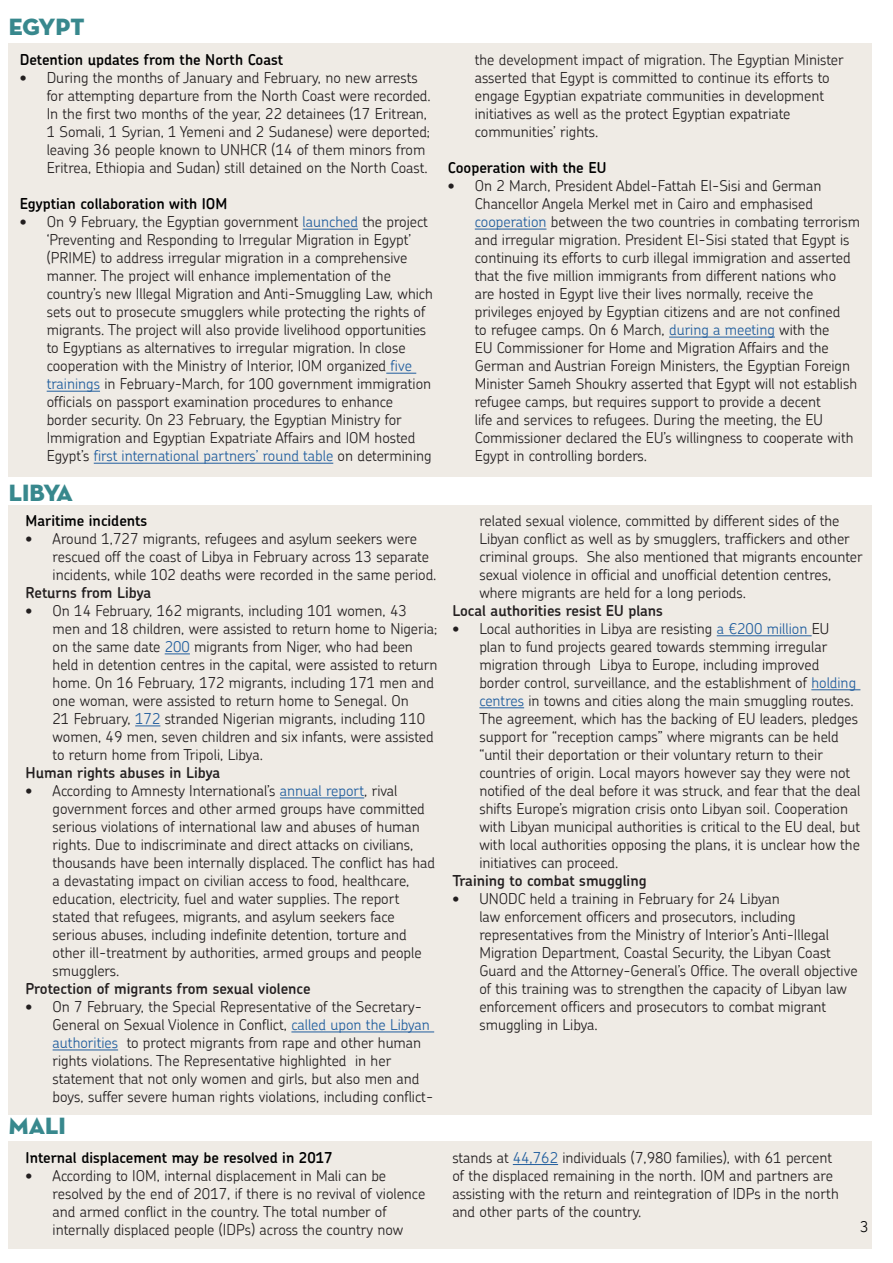
<style>
.page{position:relative;width:893px;height:1263px;background:#fff}
.page>*{position:absolute;margin:0;border:0;box-sizing:border-box;transform-origin:0 0}
.t1{font:24px "Neutra Disp Titling";color:#38888d}
.t2{font:300 15px/18px "Chevin";color:#231f20}
.t3{font:600 15px "Chevin";color:#000}
.t4{font:600 15px "Chevin";color:#231f20}
.t5{font:300 15px "Chevin";color:#000}
.s1{color:#215e9e}
</style>
<div class="page">
<div style="left:9px;top:43px;width:863px;height:433px;background:#efebe5"></div>
<hr style="left:303px;top:229px;width:55px;height:1px;background:#215e9e">
<hr style="left:386px;top:373px;width:30px;height:1px;background:#215e9e">
<hr style="left:47px;top:391px;width:53px;height:1px;background:#215e9e">
<hr style="left:94px;top:463px;width:239px;height:1px;background:#215e9e">
<hr style="left:475px;top:229px;width:71px;height:1px;background:#215e9e">
<hr style="left:669px;top:337px;width:106px;height:1px;background:#215e9e">
<div style="left:9px;top:505px;width:863px;height:610px;background:#efebe5"></div>
<svg style="left:165px;top:654px;width:25px;height:1px"></svg>
<svg style="left:135px;top:726px;width:25px;height:1px"></svg>
<hr style="left:280px;top:798px;width:84px;height:1px;background:#215e9e">
<hr style="left:291px;top:1032px;width:143px;height:1px;background:#215e9e">
<hr style="left:53px;top:1050px;width:65px;height:1px;background:#215e9e">
<hr style="left:717px;top:635px;width:95px;height:1px;background:#215e9e">
<hr style="left:811px;top:689px;width:49px;height:1px;background:#215e9e">
<hr style="left:479px;top:707px;width:45px;height:1px;background:#215e9e">
<div style="left:9px;top:1141px;width:863px;height:108px;background:#efebe5"></div>
<hr style="left:513px;top:1164px;width:45px;height:1px;background:#215e9e">
<h1 class="t1" style="left:9px;top:12px;width:77px">EGYPT</h1>
<p class="t3" style="left:20px;top:50px;width:265px">Detention updates from the North Coast</p>
<p class="t2" style="left:47px;top:68px;width:386px;text-indent:-27px">• During the months of January and February, no new arrests for attempting departure from the North Coast were recorded.<br>In the first two months of the year, 22 detainees (17 Eritrean, 1 Somali, 1 Syrian, 1 Yemeni and 2 Sudanese) were deported; leaving 36 people known to UNHCR (14 of them minors from Eritrea, Ethiopia and Sudan) still detained on the North Coast.</p>
<p class="t3" style="left:20px;top:194px;width:209px">Egyptian collaboration with IOM</p>
<p class="t2" style="left:47px;top:212px;width:388px;text-indent:-27px">• On 9 February, the Egyptian government <span class="s1">launched</span> the project ‘Preventing and Responding to Irregular Migration in Egypt’ (PRIME) to address irregular migration in a comprehensive manner. The project will enhance implementation of the country’s new Illegal Migration and Anti-Smuggling Law, which sets out to prosecute smugglers while protecting the rights of migrants. The project will also provide livelihood opportunities to Egyptians as alternatives to irregular migration. In close cooperation with the Ministry of Interior, IOM organized <span class="s1">five trainings</span> in February-March, for 100 government immigration officials on passport examination procedures to enhance border security. On 23 February, the Egyptian Ministry for Immigration and Egyptian Expatriate Affairs and IOM hosted Egypt’s <span class="s1">first international partners’ round table</span> on determining</p>
<h1 class="t1" style="left:9px;top:477px;width:66px">LIBYA</h1>
<p class="t3" style="left:26px;top:511px;width:123px">Maritime incidents</p>
<p class="t2" style="left:53px;top:529px;width:386px;text-indent:-27px">• Around 1,727 migrants, refugees and asylum seekers were rescued off the coast of Libya in February across 13 separate incidents, while 102 deaths were recorded in the same period.</p>
<p class="t4" style="left:26px;top:583px;width:127px">Returns from Libya</p>
<p class="t2" style="left:53px;top:601px;width:386px;text-indent:-27px">• On 14 February, 162 migrants, including 101 women, 43 men and 18 children, were assisted to return home to Nigeria; on the same date <span class="s1">200</span> migrants from Niger, who had been held in detention centres in the capital, were assisted to return home. On 16 February, 172 migrants, including 171 men and one woman, were assisted to return home to Senegal. On<br>21 February, <span class="s1">172</span> stranded Nigerian migrants, including 110 women, 49 men, seven children and six infants, were assisted to return home from Tripoli, Libya.</p>
<p class="t4" style="left:26px;top:763px;width:196px">Human rights abuses in Libya</p>
<p class="t2" style="left:53px;top:781px;width:384px;text-indent:-27px">• According to Amnesty International’s <span class="s1">annual report</span>, rival government forces and other armed groups have committed serious violations of international law and abuses of human rights. Due to indiscriminate and direct attacks on civilians, thousands have been internally displaced. The conflict has had a devastating impact on civilian access to food, healthcare, education, electricity, fuel and water supplies. The report stated that refugees, migrants, and asylum seekers face serious abuses, including indefinite detention, torture and other ill-treatment by authorities, armed groups and people smugglers.</p>
<p class="t4" style="left:26px;top:979px;width:286px">Protection of migrants from sexual violence</p>
<p class="t2" style="left:53px;top:997px;width:382px;text-indent:-27px">• On 7 February, the Special Representative of the Secretary-General on Sexual Violence in Conflict, <span class="s1">called upon the Libyan authorities</span> to protect migrants from rape and other human rights violations. The Representative highlighted in her statement that not only women and girls, but also men and boys, suffer severe human rights violations, including conflict-</p>
<h1 class="t1" style="left:9px;top:1110px;width:59px">MALI</h1>
<p class="t3" style="left:26px;top:1147px;width:308px">Internal displacement may be resolved in 2017</p>
<p class="t2" style="left:53px;top:1166px;width:374px;text-indent:-27px">• According to IOM, internal displacement in Mali can be resolved by the end of 2017, if there is no revival of violence and armed conflict in the country. The total number of internally displaced people (IDPs) across the country now</p>
<p class="t2" style="left:475px;top:50px;width:370px">the development impact of migration. The Egyptian Minister asserted that Egypt is committed to continue its efforts to engage Egyptian expatriate communities in development initiatives as well as the protect Egyptian expatriate communities’ rights.</p>
<p class="t3" style="left:448px;top:158px;width:160px">Cooperation with the EU</p>
<p class="t2" style="left:475px;top:176px;width:387px;text-indent:-27px">• On 2 March, President Abdel-Fattah El-Sisi and German Chancellor Angela Merkel met in Cairo and emphasised <span class="s1">cooperation</span> between the two countries in combating terrorism and irregular migration. President El-Sisi stated that Egypt is continuing its efforts to curb illegal immigration and asserted that the five million immigrants from different nations who<br>are hosted in Egypt live their lives normally, receive the privileges enjoyed by Egyptian citizens and are not confined<br>to refugee camps. On 6 March, <span class="s1">during a meeting</span> with the<br>EU Commissioner for Home and Migration Affairs and the German and Austrian Foreign Ministers, the Egyptian Foreign Minister Sameh Shoukry asserted that Egypt will not establish refugee camps, but requires support to provide a decent<br>life and services to refugees. During the meeting, the EU Commissioner declared the EU’s willingness to cooperate with Egypt in controlling borders.</p>
<p class="t2" style="left:479px;top:511px;width:385px">related sexual violence, committed by different sides of the Libyan conflict as well as by smugglers, traffickers and other criminal groups. She also mentioned that migrants encounter sexual violence in official and unofficial detention centres, where migrants are held for a long periods.</p>
<p class="t4" style="left:452px;top:601px;width:212px">Local authorities resist EU plans</p>
<p class="t2" style="left:479px;top:619px;width:383px;text-indent:-27px">• Local authorities in Libya are resisting <span class="s1">a €200 million</span> EU<br>plan to fund projects geared towards stemming irregular migration through Libya to Europe, including improved border control, surveillance, and the establishment of <span class="s1">holding centres</span> in towns and cities along the main smuggling routes.<br>The agreement, which has the backing of EU leaders, pledges support for “reception camps” where migrants can be held “until their deportation or their voluntary return to their countries of origin. Local mayors however say they were not notified of the deal before it was struck, and fear that the deal shifts Europe’s migration crisis onto Libyan soil. Cooperation with Libyan municipal authorities is critical to the EU deal, but with local authorities opposing the plans, it is unclear how the initiatives can proceed.</p>
<p class="t4" style="left:452px;top:871px;width:196px">Training to combat smuggling</p>
<p class="t2" style="left:479px;top:889px;width:380px;text-indent:-27px">• UNODC held a training in February for 24 Libyan<br>law enforcement officers and prosecutors, including representatives from the Ministry of Interior’s Anti-Illegal Migration Department, Coastal Security, the Libyan Coast Guard and the Attorney-General’s Office. The overall objective of this training was to strengthen the capacity of Libyan law enforcement officers and prosecutors to combat migrant smuggling in Libya.</p>
<p class="t2" style="left:452px;top:1148px;width:388px">stands at <span class="s1">44,762</span> individuals (7,980 families), with 61 percent of the displaced remaining in the north. IOM and partners are assisting with the return and reintegration of IDPs in the north and other parts of the country.</p>
<p class="t5" style="left:860px;top:1217px;width:10px">3</p>
</div>
